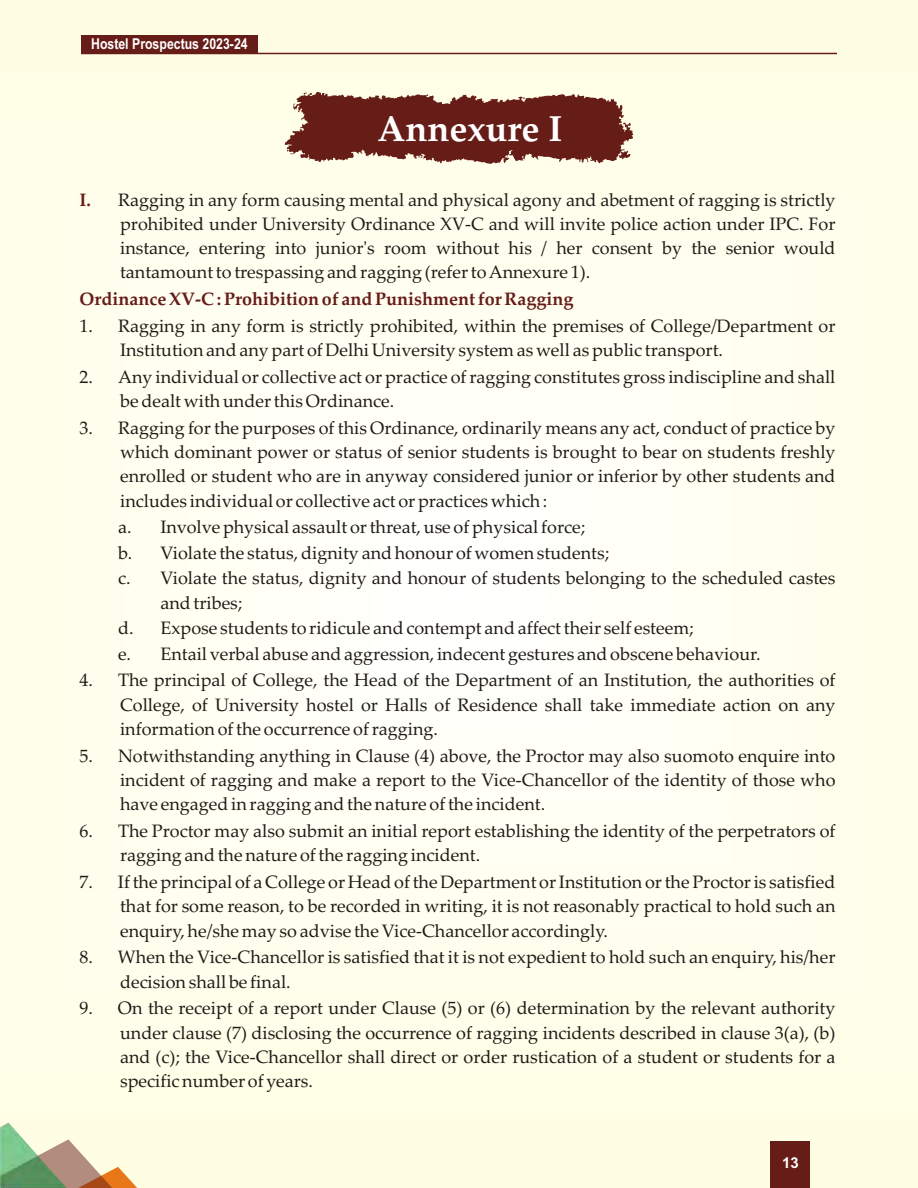
<style>
.page{position:relative;width:918px;height:1188px;background:#fffeed}
.page>*{position:absolute;margin:0;border:0;box-sizing:border-box;transform-origin:0 0}
.t1{font:700 36px "Palatino Linotype";color:#fff}
.t2{font:18px/24.3px "Palatino Linotype";color:#1f1a17;text-align:justify}
.t3{font:700 18px "Palatino Linotype";color:#661c17}
.t4{font:700 15px "Arial Narrow";color:#fff}
.t5{font:700 15px "Arial";color:#fff}
</style>
<div class="page">
<div style="left:770px;top:1141px;width:40px;height:47px;background:#661c17"></div>
<svg style="left:285px;top:92px;width:348px;height:72px"></svg>
<div style="left:81px;top:35px;width:177px;height:18px;background:#661c17"></div>
<hr style="left:81px;top:53px;width:756px;height:1px;background:#661c17">
<svg style="left:145px;top:1174px;width:16px;height:14px"></svg>
<img style="left:88px;top:1161px;width:57px;height:27px">
<img style="left:0;top:1123px;width:88px;height:65px">
<p class="t4" style="left:91px;top:38px;width:158px">Hostel Prospectus 2023-24</p>
<h1 class="t1" style="left:377px;top:114px;width:187px">Annexure I</h1>
<p class="t2" style="left:118px;top:189px;width:719px">Ragging in any form causing mental and physical agony and abetment of ragging is strictly prohibited under University Ordinance XV-C and will invite police action under IPC. For instance, entering into junior's room without his / her consent by the senior would tantamount to trespassing and ragging (refer to Annexure 1).</p>
<p class="t2" style="left:120px;top:316px;width:717px;text-indent:-41px">1. Ragging in any form is strictly prohibited, within the premises of College/Department or<br>Institution and any part of Delhi University system as well as public transport.</p>
<p class="t2" style="left:120px;top:367px;width:717px;text-indent:-41px">2. Any individual or collective act or practice of ragging constitutes gross indiscipline and shall be dealt with under this Ordinance.</p>
<p class="t2" style="left:120px;top:418px;width:717px;text-indent:-41px">3. Ragging for the purposes of this Ordinance, ordinarily means any act, conduct of practice by which dominant power or status of senior students is brought to bear on students freshly enrolled or student who are in anyway considered junior or inferior by other students and includes individual or collective act or practices which :</p>
<p class="t2" style="left:118px;top:517px;width:469px">a. Involve physical assault or threat, use of physical force;</p>
<p class="t2" style="left:118px;top:543px;width:493px">b. Violate the status, dignity and honour of women students;</p>
<p class="t2" style="left:118px;top:568px;width:719px">c. Violate the status, dignity and honour of students belonging to the scheduled castes</p>
<p class="t2" style="left:160px;top:592px;width:84px">and tribes;</p>
<p class="t2" style="left:118px;top:618px;width:577px">d. Expose students to ridicule and contempt and affect their self esteem;</p>
<p class="t2" style="left:118px;top:643px;width:644px">e. Entail verbal abuse and aggression, indecent gestures and obscene behaviour.</p>
<p class="t2" style="left:120px;top:670px;width:717px;text-indent:-41px">4. The principal of College, the Head of the Department of an Institution, the authorities of College, of University hostel or Halls of Residence shall take immediate action on any information of the occurrence of ragging.</p>
<p class="t2" style="left:120px;top:745px;width:717px;text-indent:-41px">5. Notwithstanding anything in Clause (4) above, the Proctor may also suomoto enquire into incident of ragging and make a report to the Vice-Chancellor of the identity of those who have engaged in ragging and the nature of the incident.</p>
<p class="t2" style="left:120px;top:821px;width:717px;text-indent:-41px">6. The Proctor may also submit an initial report establishing the identity of the perpetrators of ragging and the nature of the ragging incident.</p>
<p class="t2" style="left:120px;top:872px;width:717px;text-indent:-41px">7. If the principal of a College or Head of the Department or Institution or the Proctor is satisfied that for some reason, to be recorded in writing, it is not reasonably practical to hold such an enquiry, he/she may so advise the Vice-Chancellor accordingly.</p>
<p class="t2" style="left:120px;top:947px;width:717px;text-indent:-41px">8. When the Vice-Chancellor is satisfied that it is not expedient to hold such an enquiry, his/her decision shall be final.</p>
<p class="t2" style="left:120px;top:998px;width:717px;text-indent:-41px">9. On the receipt of a report under Clause (5) or (6) determination by the relevant authority under clause (7) disclosing the occurrence of ragging incidents described in clause 3(a), (b) and (c); the Vice-Chancellor shall direct or order rustication of a student or students for a specific number of years.</p>
<p class="t3" style="left:80px;top:192px;width:13px">I.</p>
<p class="t3" style="left:80px;top:292px;width:495px">Ordinance XV-C : Prohibition of and Punishment for Ragging</p>
<p class="t5" style="left:782px;top:1157px;width:18px">13</p>
</div>
